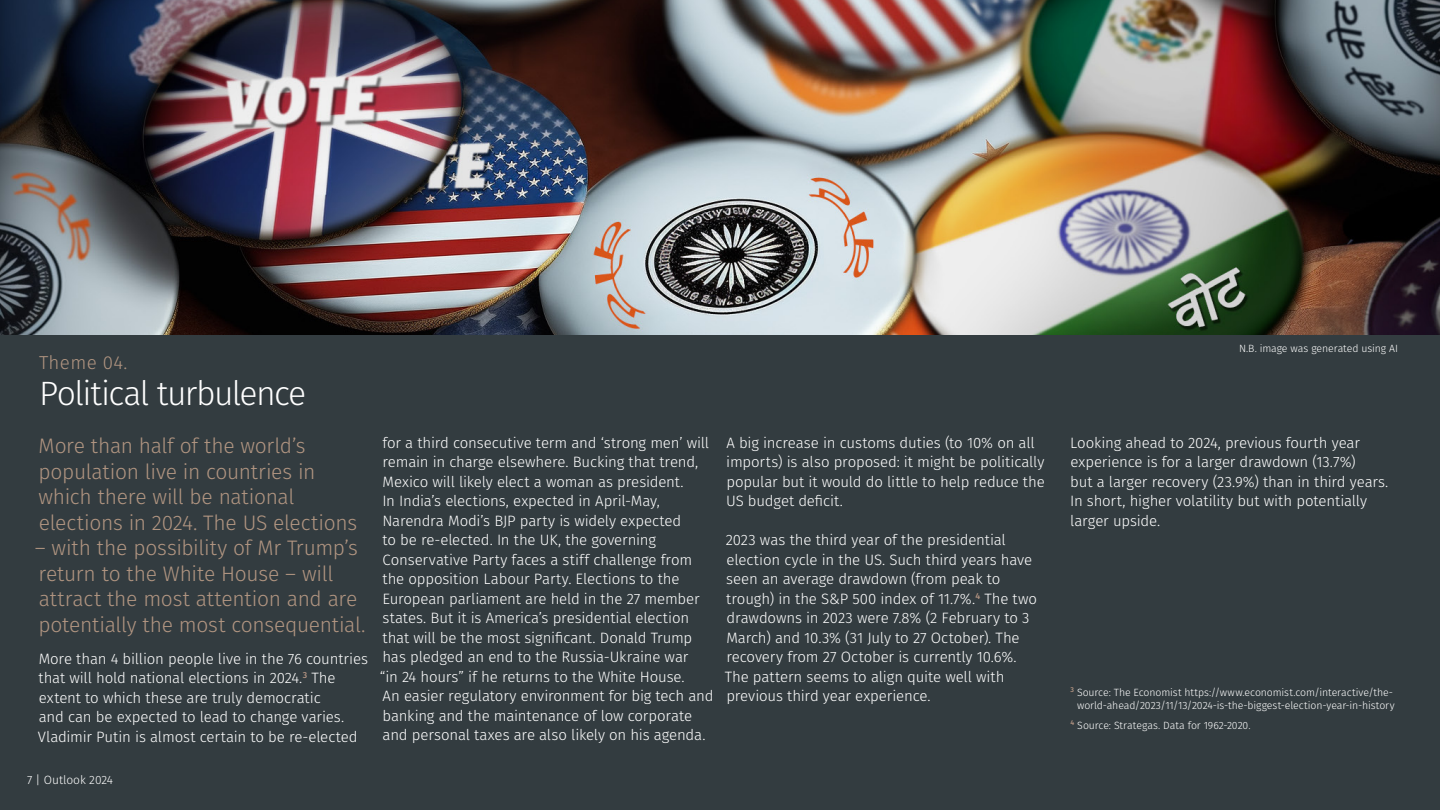
<style>
.page{position:relative;width:1440px;height:810px;background:#333c40}
.page>*{position:absolute;margin:0;border:0;box-sizing:border-box;transform-origin:0 0}
.t1{font:300 33.75px "Fira Sans";letter-spacing:-.045em;color:#fff}
.t2{font:300 21px/25.5px "Fira Sans";letter-spacing:-.015em;color:#b19581}
.t3{font:300 18.75px "Fira Sans";letter-spacing:.02em;color:#b19581}
.t4{font:300 15px/19.5px "Fira Sans";letter-spacing:-.01em;color:#fff}
.t5{font:300 12px "Fira Sans";color:#fff}
.t6{font:300 10.5px/12.6px "Fira Sans";letter-spacing:-.01em;color:#fff;text-align:right}
</style>
<div class="page">
<img style="left:0;top:0;width:1440px;height:334px">
<p class="t3" style="left:39px;top:349px;width:90px">Theme 04.</p>
<h1 class="t1" style="left:39px;top:369px;width:269px">Political turbulence</h1>
<h2 class="t2" style="left:38px;top:433px;width:320px">More than half of the world’s population live in countries in which there will be national elections in 2024. The US elections</h2>
<h2 class="t2" style="left:35px;top:535px;width:332px">– with the possibility of Mr Trump’s return to the White House – will attract the most attention and are potentially the most consequential.</h2>
<p class="t4" style="left:38px;top:649px;width:332px">More than 4 billion people live in the 76 countries that will hold national elections in 2024.<sup>3</sup> The extent to which these are truly democratic<br>and can be expected to lead to change varies.<br>Vladimir Putin is almost certain to be re-elected</p>
<p class="t5" style="left:27px;top:771px;width:88px">7 | Outlook 2024</p>
<p class="t4" style="left:380px;top:432px;width:335px">for a third consecutive term and ‘strong men’ will remain in charge elsewhere. Bucking that trend, Mexico will likely elect a woman as president.<br>In India’s elections, expected in April-May, Narendra Modi’s BJP party is widely expected<br>to be re-elected. In the UK, the governing Conservative Party faces a stiff challenge from the opposition Labour Party. Elections to the European parliament are held in the 27 member states. But it is America’s presidential election that will be the most significant. Donald Trump has pledged an end to the Russia-Ukraine war<br>“in 24 hours” if he returns to the White House.<br>An easier regulatory environment for big tech and banking and the maintenance of low corporate and personal taxes are also likely on his agenda.</p>
<p class="t4" style="left:726px;top:432px;width:320px">A big increase in customs duties (to 10% on all imports) is also proposed: it might be politically popular but it would do little to help reduce the US budget deficit.</p>
<p class="t4" style="left:725px;top:530px;width:314px">2023 was the third year of the presidential election cycle in the US. Such third years have seen an average drawdown (from peak to trough) in the S&amp;P 500 index of 11.7%.<sup>4</sup> The two drawdowns in 2023 were 7.8% (2 February to 3<br>March) and 10.3% (31 July to 27 October). The recovery from 27 October is currently 10.6%.<br>The pattern seems to align quite well with previous third year experience.</p>
<p class="t6" style="left:1239px;top:342px;width:160px">N.B. image was generated using AI</p>
<p class="t4" style="left:1070px;top:432px;width:320px">Looking ahead to 2024, previous fourth year experience is for a larger drawdown (13.7%)<br>but a larger recovery (23.9%) than in third years.<br>In short, higher volatility but with potentially larger upside.</p>
<p class="t6" style="left:1071px;top:686px;width:326px"><sup>3</sup> Source: The Economist https://www.economist.com/interactive/the&shy;world-ahead/2023/11/13/2024-is-the-biggest-election-year-in-history</p>
<p class="t6" style="left:1071px;top:719px;width:181px"><sup>4</sup> Source: Strategas. Data for 1962-2020.</p>
</div>
